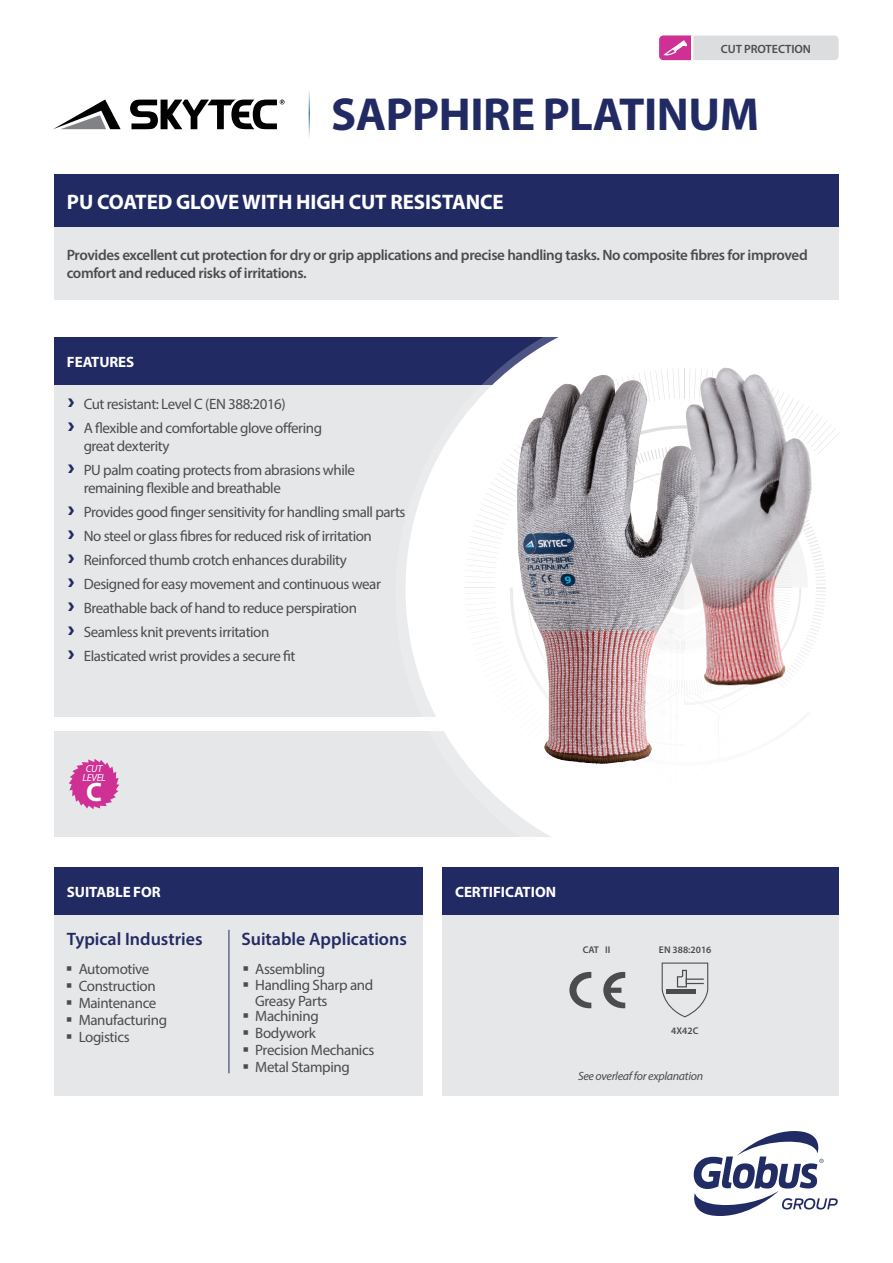
<style>
.page{position:relative;width:893px;height:1263px;background:#fff}
.page>*{position:absolute;margin:0;border:0;box-sizing:border-box;transform-origin:0 0}
.PRODUCT_NAME{font:700 46.5px "Myriad Pro";letter-spacing:-.01em;color:#222a64}
.t1{font:700 26.7px "Myriad Pro";color:#fff}
.SHORT_DESCRIPTION{font:700 21px "Myriad Pro";letter-spacing:-.005em;color:#fff}
.PANEL_SUB-HEAD{font:600 18px "Myriad Pro";color:#222a64}
.t2{font:15px/18px "Myriad Pro";letter-spacing:-.03em;color:#4b4c4d}
.LONG_DESCRIPTION{font:600 15px/18px "Myriad Pro";letter-spacing:-.025em;color:#4b4c4d}
.PANEL_HEADING{font:700 15px "Myriad Pro";letter-spacing:-.005em;color:#fff}
.t3{font:600 12px "Myriad Pro";letter-spacing:-.005em;color:#4b4c4d}
.t4{font:italic 12px "Myriad Pro";letter-spacing:-.025em;color:#4b4c4d}
.t5{font:italic 10.35px "Myriad Pro";letter-spacing:-.025em;color:#fff}
.CERTIFICATION_TEXT{font:600 9.75px "Myriad Pro";color:#4b4c4d}
</style>
<div class="page">
<div style="left:54px;top:385px;width:778px;height:331px;background:#e6e7e9"></div>
<div style="left:54px;top:731px;width:580px;height:106px;background:#e6e7e9"></div>
<div style="left:54px;top:337px;width:586px;height:48px;background:#222a64"></div>
<div style="left:54px;top:915px;width:368px;height:181px;background:#e6e7e9"></div>
<hr style="left:229px;top:930px;width:1px;height:143px;background:#222a64">
<div style="left:54px;top:867px;width:368px;height:48px;background:#222a64"></div>
<div style="left:442px;top:867px;width:397px;height:48px;background:#222a64"></div>
<svg style="left:395px;top:337px;width:331px;height:500px"></svg>
<div style="left:635px;top:660px;width:9px;height:178px;background:#fff"></div>
<div style="left:618px;top:584px;width:18px;height:254px;background:#fff"></div>
<hr style="left:675px;top:678px;width:3px;height:160px;background:#231f20">
<hr style="left:669px;top:629px;width:3px;height:209px;background:#231f20">
<div style="left:658px;top:641px;width:8px;height:197px;background:#fff"></div>
<div style="left:646px;top:634px;width:18px;height:204px;background:#fff"></div>
<svg style="left:465px;top:368px;width:375px;height:450px"></svg>
<hr style="left:734px;top:579px;width:1px;height:128px;background:#231f20;border-radius:50%">
<hr style="left:733px;top:584px;width:1px;height:160px;background:#231f20;border-radius:50%">
<div style="left:634px;top:695px;width:114px;height:114px;background:#fff;border-radius:50%"></div>
<svg style="left:53px;top:100px;width:68px;height:29px"></svg>
<svg style="left:130px;top:100px;width:155px;height:29px"></svg>
<hr style="left:309px;top:88px;width:1px;height:50px;background:#005292">
<div style="left:54px;top:174px;width:785px;height:53px;background:#222a64"></div>
<div style="left:442px;top:915px;width:397px;height:181px;background:#e6e7e9"></div>
<div style="left:659px;top:36px;width:180px;height:24px;background:#dcdddf;border-radius:4px"></div>
<svg style="left:659px;top:36px;width:34px;height:24px"></svg>
<svg style="left:693px;top:1131px;width:145px;height:85px"></svg>
<div style="left:54px;top:227px;width:785px;height:73px;background:#e6e7e9"></div>
<svg style="left:662px;top:962px;width:46px;height:55px"></svg>
<svg style="left:603px;top:972px;width:22px;height:36px"></svg>
<svg style="left:569px;top:972px;width:22px;height:36px"></svg>
<svg style="left:69px;top:759px;width:50px;height:50px"></svg>
<img style="left:705px;top:368px;width:19px;height:11px">
<img style="left:517px;top:376px;width:184px;height:388px">
<p class="t3" style="left:744px;top:39px;width:92px">CUT PROTECTION</p>
<p class="t3" style="left:721px;top:41px;width:92px">CUT PROTECTION</p>
<p class="PRODUCT_NAME" style="left:331px;top:84px;width:429px">SAPPHIRE PLATINUM</p>
<p class="SHORT_DESCRIPTION" style="left:67px;top:188px;width:438px">PU COATED GLOVE WITH HIGH CUT RESISTANCE</p>
<p class="LONG_DESCRIPTION" style="left:67px;top:246px;width:742px">Provides excellent cut protection for dry or grip applications and precise handling tasks. No composite fibres for improved comfort and reduced risks of irritations.</p>
<p class="PANEL_HEADING" style="left:67px;top:352px;width:69px">FEATURES</p>
<p class="t2" style="left:84px;top:395px;width:204px">Cut resistant: Level C (EN 388:2016)</p>
<p class="t2" style="left:84px;top:419px;width:240px">A flexible and comfortable glove offering great dexterity</p>
<p class="t2" style="left:84px;top:461px;width:273px">PU palm coating protects from abrasions while remaining flexible and breathable</p>
<p class="t2" style="left:84px;top:503px;width:323px">Provides good finger sensitivity for handling small parts</p>
<p class="t2" style="left:84px;top:527px;width:290px">No steel or glass fibres for reduced risk of irritation</p>
<p class="t2" style="left:84px;top:551px;width:265px">Reinforced thumb crotch enhances durability</p>
<p class="t2" style="left:84px;top:575px;width:299px">Designed for easy movement and continuous wear</p>
<p class="t2" style="left:84px;top:599px;width:275px">Breathable back of hand to reduce perspiration</p>
<p class="t2" style="left:84px;top:623px;width:187px">Seamless knit prevents irritation</p>
<p class="t2" style="left:84px;top:647px;width:213px">Elasticated wrist provides a secure fit</p>
<p class="t5" style="left:86px;top:762px;width:18px">CUT</p>
<p class="t5" style="left:82px;top:771px;width:25px">LEVEL</p>
<p class="t1" style="left:86px;top:775px;width:17px">C</p>
<p class="PANEL_HEADING" style="left:67px;top:882px;width:95px">SUITABLE FOR</p>
<p class="PANEL_HEADING" style="left:455px;top:882px;width:102px">CERTIFICATION</p>
<p class="PANEL_SUB-HEAD" style="left:67px;top:928px;width:137px">Typical Industries</p>
<p class="PANEL_SUB-HEAD" style="left:241px;top:928px;width:167px">Suitable Applications</p>
<p class="t2" style="left:79px;top:960px;width:72px">Automotive</p>
<p class="t2" style="left:79px;top:977px;width:78px">Construction</p>
<p class="t2" style="left:79px;top:994px;width:79px">Maintenance</p>
<p class="t2" style="left:79px;top:1011px;width:90px">Manufacturing</p>
<p class="t2" style="left:79px;top:1028px;width:52px">Logistics</p>
<p class="t2" style="left:255px;top:960px;width:71px">Assembling</p>
<p class="t2" style="left:255px;top:976px;width:120px;line-height:16.5px">Handling Sharp and<br>Greasy Parts</p>
<p class="t2" style="left:255px;top:1007px;width:65px">Machining</p>
<p class="t2" style="left:255px;top:1024px;width:62px">Bodywork</p>
<p class="t2" style="left:255px;top:1041px;width:121px">Precision Mechanics</p>
<p class="t2" style="left:255px;top:1058px;width:96px">Metal Stamping</p>
<p class="CERTIFICATION_TEXT" style="left:583px;top:944px;width:18px">CAT</p>
<p class="CERTIFICATION_TEXT" style="left:605px;top:944px;width:7px">II</p>
<p class="CERTIFICATION_TEXT" style="left:659px;top:943px;width:54px">EN 388:2016</p>
<p class="CERTIFICATION_TEXT" style="left:671px;top:1025px;width:29px">4X42C</p>
<p class="t4" style="left:578px;top:1068px;width:127px">See overleaf for explanation</p>
</div>
